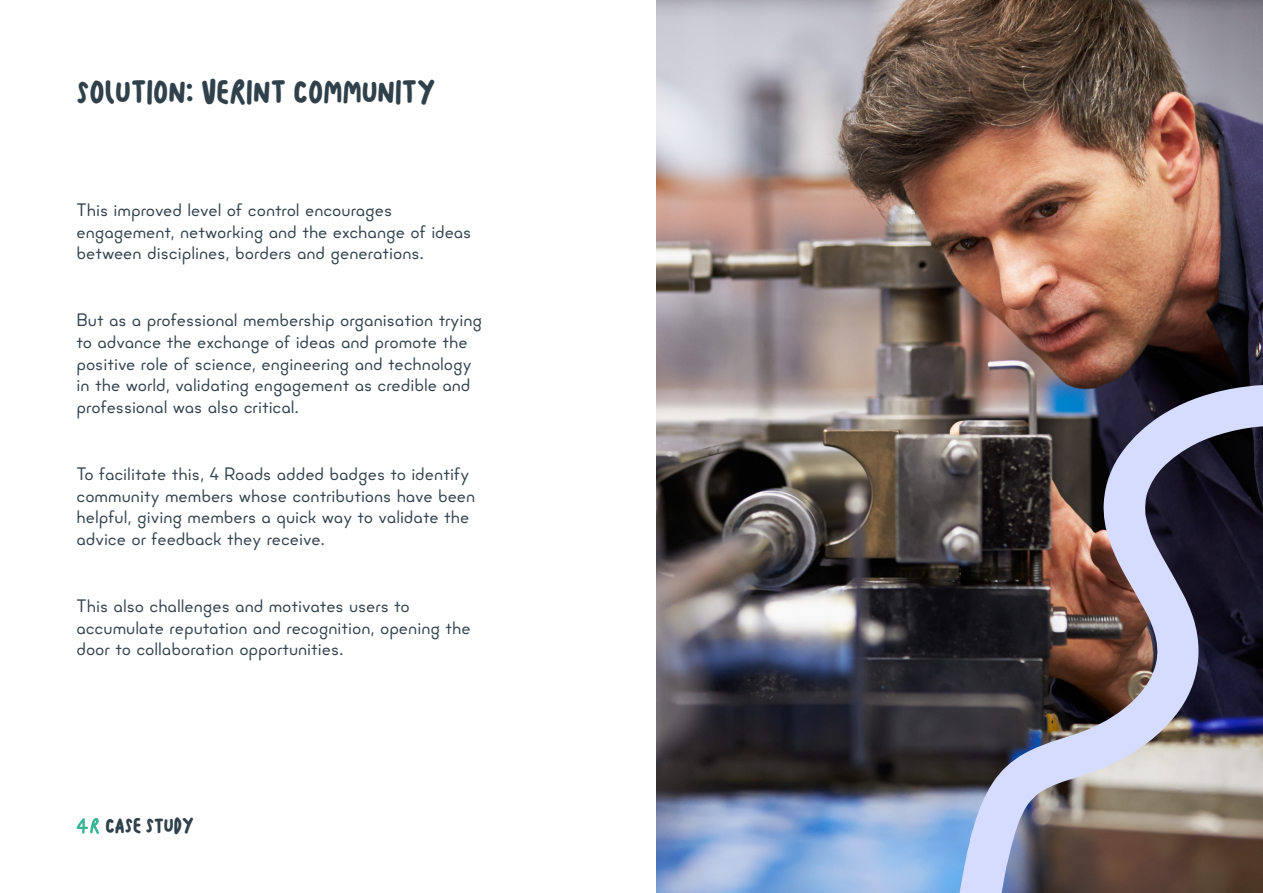
<style>
.page{position:relative;width:1263px;height:893px;background:#fff}
.page>*{position:absolute;margin:0;border:0;box-sizing:border-box;transform-origin:0 0}
.Section_Title{font:30px "Pathways Script";color:#30414b}
.Standfirst_small_gre{font:18px/21.6px "Minimo";color:#30414b}
.t1{font:18px "Pathways Script";color:#30414b}
</style>
<div class="page">
<svg style="left:76px;top:818px;width:23px;height:16px"></svg>
<img style="left:656px;top:0;width:607px;height:893px">
<img style="left:953px;top:383px;width:310px;height:510px">
<p class="Section_Title" style="left:77px;top:75px;width:361px">solution: Verint community</p>
<p class="Standfirst_small_gre" style="left:77px;top:199px;width:396px">This improved level of control encourages engagement, networking and the exchange of ideas between disciplines, borders and generations.</p>
<p class="Standfirst_small_gre" style="left:77px;top:309px;width:407px">But as a professional membership organisation trying to advance the exchange of ideas and promote the positive role of science, engineering and technology in the world, validating engagement as credible and professional was also critical.</p>
<p class="Standfirst_small_gre" style="left:77px;top:463px;width:400px">To facilitate this, 4 Roads added badges to identify community members whose contributions have been helpful, giving members a quick way to validate the advice or feedback they receive.</p>
<p class="Standfirst_small_gre" style="left:77px;top:595px;width:396px">This also challenges and motivates users to accumulate reputation and recognition, opening the door to collaboration opportunities.</p>
<p class="t1" style="left:106px;top:815px;width:90px">CASE STUDY</p>
</div>
